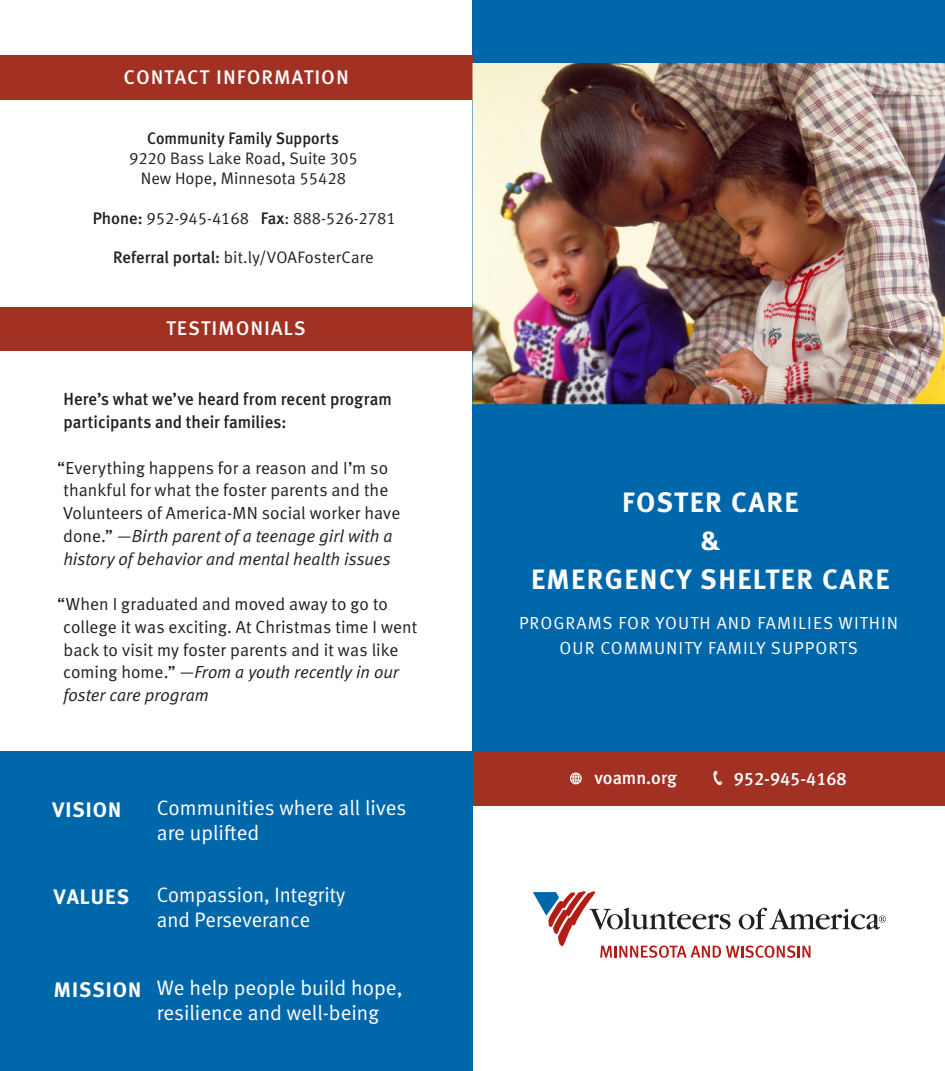
<style>
.page{position:relative;width:945px;height:1071px;background:#fff}
.page>*{position:absolute;margin:0;border:0;box-sizing:border-box;transform-origin:0 0}
.t1{font:700 28px/38.5px "Meta Pro";letter-spacing:.05em;color:#fff;text-align:center}
.t2{font:21px/25.2px "Meta Normal LF";color:#fff}
.t3{font:700 21px "Meta";letter-spacing:.05em;color:#fff}
.t4{font:19.78px "Meta Medium Caps";letter-spacing:.05em;color:#fff}
.t5{font:18.03px "Meta Medium LF";color:#fff}
.t6{font:500 18.03px "Meta";color:#fff}
.t7{font:17.5px/22.8px "Meta Normal";color:#231f20}
.t8{font:17.5px/22.8px "Meta Medium LF";color:#231f20;scale:.96 1}
.t9{font:17.5px/24.5px "Meta Pro";letter-spacing:.06em;color:#fff;text-align:center}
.t10{font:16.62px "Meta Normal LF";color:#231f20}
.t11{font:500 16.62px "Meta";color:#231f20;scale:.95 1}
.s1{font-family:"Meta";font-weight:500}
.s2{font-style:italic}
</style>
<div class="page">
<div style="left:472px;top:0;width:473px;height:773px;background:#0067aa"></div>
<div style="left:472px;top:752px;width:473px;height:53px;background:#a33123"></div>
<svg style="left:533px;top:891px;width:353px;height:67px"></svg>
<svg style="left:570px;top:773px;width:12px;height:11px"></svg>
<svg style="left:713px;top:771px;width:9px;height:15px"></svg>
<div style="left:0;top:752px;width:472px;height:319px;background:#0067aa"></div>
<div style="left:0;top:55px;width:472px;height:45px;background:#a33123"></div>
<div style="left:0;top:307px;width:474px;height:44px;background:#a33123"></div>
<img style="left:472px;top:63px;width:473px;height:341px">
<p class="t4" style="left:123px;top:66px;width:227px">CONTACT INFORMATION</p>
<p class="t11" style="left:147px;top:128px;width:203px">Community Family Supports</p>
<p class="t10" style="left:129px;top:148px;width:230px">9220 Bass Lake Road, Suite 305</p>
<p class="t10" style="left:141px;top:168px;width:207px">New Hope, Minnesota 55428</p>
<p class="t10" style="left:93px;top:208px;width:305px"><span class="s1">Phone:</span> 952-945-4168 <span class="s1">Fax</span>: 888-526-2781</p>
<p class="t10" style="left:113px;top:248px;width:262px"><span class="s1">Referral portal:</span> bit.ly/VOAFosterCare</p>
<p class="t4" style="left:166px;top:317px;width:141px">TESTIMONIALS</p>
<p class="t8" style="left:64px;top:388px;width:343px">Here’s what we’ve heard from recent program participants and their families:</p>
<p class="t7" style="left:63px;top:456px;width:339px;text-indent:-6px">“Everything happens for a reason and I’m so thankful for what the foster parents and the Volunteers of America-MN social worker have done.” <span class="s2">—Birth parent of a teenage girl with a history of behavior and mental health issues</span></p>
<p class="t7" style="left:63px;top:592px;width:355px;text-indent:-6px">“When I graduated and moved away to go to college it was exciting. At Christmas time I went back to visit my foster parents and it was like coming home.” <span class="s2">—From a youth recently in our foster care program</span></p>
<p class="t3" style="left:52px;top:797px;width:70px">VISION</p>
<p class="t2" style="left:157px;top:795px;width:251px">Communities where all lives are uplifted</p>
<p class="t3" style="left:54px;top:884px;width:77px">VALUES</p>
<p class="t2" style="left:157px;top:882px;width:190px">Compassion, Integrity and Perseverance</p>
<p class="t3" style="left:54px;top:977px;width:89px">MISSION</p>
<p class="t2" style="left:157px;top:975px;width:247px">We help people build hope, resilience and well-being</p>
<p class="t1" style="left:622px;top:484px;width:178px">FOSTER CARE &amp;</p>
<p class="t1" style="left:531px;top:561px;width:360px">EMERGENCY SHELTER CARE</p>
<p class="t9" style="left:519px;top:611px;width:381px">PROGRAMS FOR YOUTH AND FAMILIES WITHIN<br>OUR COMMUNITY FAMILY SUPPORTS</p>
<p class="t6" style="left:594px;top:767px;width:84px">voamn.org</p>
<p class="t5" style="left:734px;top:768px;width:114px">952-945-4168</p>
</div>
